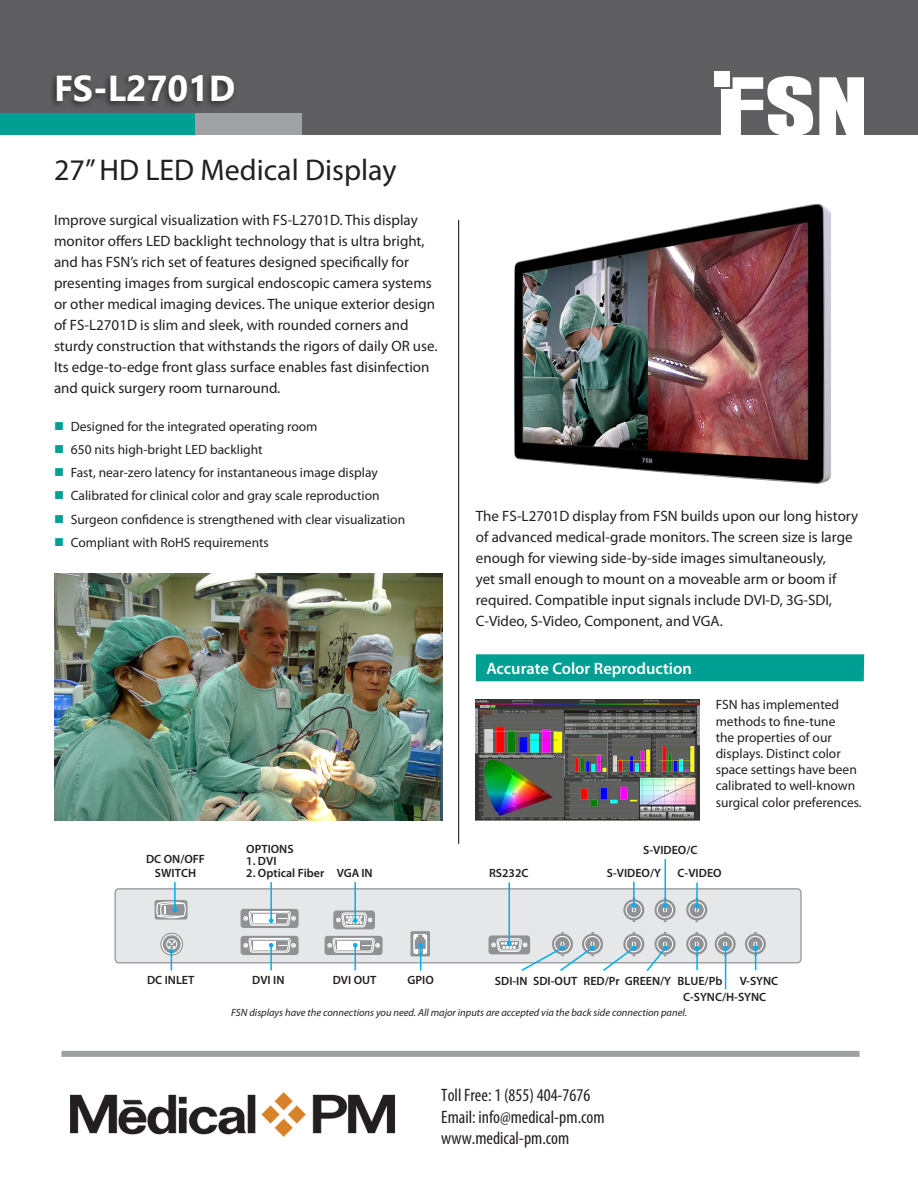
<style>
.page{position:relative;width:918px;height:1188px;background:#fff}
.page>*{position:absolute;margin:0;border:0;box-sizing:border-box;transform-origin:0 0}
.t1{font:700 36px "Ebrima";color:#fff}
.t2{font:30px "Myriad Pro";color:#231f20}
.t3{font:condensed 18px/21.6px "Myriad Pro";color:#231f20}
.t4{font:600 16.5px "Myriad Pro";color:#fff}
.t5{font:15px/21px "Myriad Pro";color:#231f20}
.t6{font:13.5px/16.2px "Myriad Pro";color:#231f20}
.t7{font:600 12px/16.6px "Myriad Pro";color:#231f20}
.t8{font:italic 10.5px "Myriad Pro";color:#231f20}
.s1{color:#009f94}
</style>
<div class="page">
<div style="left:476px;top:654px;width:388px;height:27px;background:#009f94"></div>
<hr style="left:458px;top:220px;width:1px;height:624px;background:#231f20">
<img style="left:54px;top:574px;width:388px;height:247px">
<svg style="left:62px;top:1050px;width:798px;height:7px;background:#adaeb1"></svg>
<div style="left:0;top:0;width:918px;height:135px;background:#5f5f62"></div>
<div style="left:49px;top:72px;width:189px;height:38px;background:#231f20;opacity:.75"></div>
<svg style="left:819px;top:77px;width:45px;height:58px;background:#ebebec"></svg>
<svg style="left:721px;top:76px;width:92px;height:59px"></svg>
<div style="left:715px;top:71px;width:15px;height:15px;background:#fff"></div>
<div style="left:0;top:114px;width:195px;height:21px;background:#009f94"></div>
<div style="left:195px;top:114px;width:106px;height:21px;background:#a0a1a5"></div>
<img style="left:475px;top:699px;width:225px;height:122px">
<div style="left:115px;top:889px;width:686px;height:74px;background:#e6e7e9;border-radius:4px"></div>
<div style="left:115px;top:888px;width:687px;height:75px;border:1px solid #919295;border-radius:4px"></div>
<div style="left:489px;top:935px;width:41px;height:19px;background:#919295;border-radius:3px"></div>
<svg style="left:582px;top:934px;width:21px;height:21px"></svg>
<svg style="left:585px;top:936px;width:15px;height:16px"></svg>
<div style="left:584px;top:936px;width:17px;height:16px;border:1px solid #fff;border-radius:50%"></div>
<svg style="left:623px;top:934px;width:21px;height:21px"></svg>
<div style="left:626px;top:936px;width:15px;height:16px;background:#919295;border-radius:50%"></div>
<div style="left:626px;top:936px;width:16px;height:16px;border:1px solid #fff;border-radius:50%"></div>
<svg style="left:623px;top:899px;width:21px;height:21px"></svg>
<div style="left:626px;top:902px;width:15px;height:16px;background:#919295;border-radius:50%"></div>
<div style="left:626px;top:902px;width:16px;height:16px;border:1px solid #fff;border-radius:50%"></div>
<svg style="left:655px;top:934px;width:21px;height:21px"></svg>
<div style="left:657px;top:936px;width:16px;height:16px;background:#919295;border-radius:50%"></div>
<div style="left:657px;top:936px;width:16px;height:16px;border:1px solid #fff;border-radius:50%"></div>
<svg style="left:655px;top:899px;width:21px;height:21px"></svg>
<div style="left:657px;top:902px;width:16px;height:16px;background:#919295;border-radius:50%"></div>
<div style="left:657px;top:902px;width:16px;height:16px;border:1px solid #fff;border-radius:50%"></div>
<svg style="left:686px;top:934px;width:21px;height:21px"></svg>
<svg style="left:689px;top:936px;width:15px;height:16px"></svg>
<div style="left:688px;top:936px;width:17px;height:16px;border:1px solid #fff;border-radius:50%"></div>
<svg style="left:686px;top:899px;width:21px;height:21px"></svg>
<svg style="left:689px;top:902px;width:15px;height:16px"></svg>
<div style="left:688px;top:902px;width:17px;height:16px;border:1px solid #fff;border-radius:50%"></div>
<svg style="left:715px;top:934px;width:21px;height:21px"></svg>
<div style="left:717px;top:936px;width:16px;height:16px;background:#919295;border-radius:50%"></div>
<div style="left:717px;top:936px;width:16px;height:16px;border:1px solid #fff;border-radius:50%"></div>
<svg style="left:745px;top:934px;width:21px;height:21px"></svg>
<svg style="left:748px;top:936px;width:15px;height:16px"></svg>
<div style="left:747px;top:936px;width:17px;height:16px;border:1px solid #fff;border-radius:50%"></div>
<svg style="left:162px;top:935px;width:19px;height:19px"></svg>
<div style="left:162px;top:934px;width:20px;height:20px;border:1px solid #fff;border-radius:50%"></div>
<div style="left:166px;top:939px;width:11px;height:10px;border:1px solid #fff;border-radius:50%"></div>
<div style="left:241px;top:936px;width:58px;height:19px;background:#919295;border-radius:3px"></div>
<div style="left:325px;top:936px;width:58px;height:19px;background:#919295;border-radius:3px"></div>
<div style="left:241px;top:909px;width:58px;height:19px;background:#919295;border-radius:3px"></div>
<div style="left:160px;top:933px;width:23px;height:23px;border:1px solid #919295;border-radius:50%"></div>
<div style="left:410px;top:931px;width:20px;height:25px;background:linear-gradient(to right,#919295,#919295)"></div>
<svg style="left:601px;top:941px;width:36px;height:30px"></svg>
<svg style="left:631px;top:898px;width:6px;height:15px"></svg>
<svg style="left:645px;top:941px;width:23px;height:30px"></svg>
<svg style="left:662px;top:897px;width:6px;height:16px"></svg>
<hr style="left:696px;top:948px;width:2px;height:22px;background:#00aeef">
<svg style="left:694px;top:941px;width:6px;height:16px"></svg>
<svg style="left:694px;top:898px;width:6px;height:15px"></svg>
<svg style="left:722px;top:941px;width:6px;height:16px"></svg>
<hr style="left:725px;top:948px;width:1px;height:41px;background:#00aeef">
<svg style="left:753px;top:941px;width:5px;height:29px"></svg>
<hr style="left:633px;top:882px;width:2px;height:24px;background:#00aeef">
<hr style="left:665px;top:859px;width:1px;height:48px;background:#00aeef">
<hr style="left:696px;top:883px;width:2px;height:23px;background:#00aeef">
<hr style="left:354px;top:882px;width:2px;height:39px;background:#00aeef">
<hr style="left:508px;top:882px;width:2px;height:62px;background:#00aeef">
<hr style="left:270px;top:882px;width:2px;height:39px;background:#00aeef">
<hr style="left:174px;top:882px;width:2px;height:28px;background:#00aeef">
<svg style="left:155px;top:900px;width:33px;height:20px"></svg>
<svg style="left:169px;top:941px;width:6px;height:29px"></svg>
<hr style="left:270px;top:945px;width:2px;height:25px;background:#00aeef">
<svg style="left:243px;top:898px;width:53px;height:69px"></svg>
<svg style="left:327px;top:902px;width:53px;height:68px"></svg>
<svg style="left:413px;top:934px;width:14px;height:36px"></svg>
<svg style="left:491px;top:930px;width:104px;height:41px"></svg>
<img style="left:514px;top:203px;width:317px;height:281px">
<img style="left:70px;top:1092px;width:325px;height:45px">
<p class="t1" style="left:54px;top:62px;width:183px">FS-L2701D</p>
<p class="t2" style="left:54px;top:151px;width:344px">27” HD LED Medical Display</p>
<p class="t5" style="left:54px;top:209px;width:385px">Improve surgical visualization with FS-L2701D. This display monitor offers LED backlight technology that is ultra bright, and has FSN’s rich set of features designed specifically for presenting images from surgical endoscopic camera systems or other medical imaging devices. The unique exterior design of FS-L2701D is slim and sleek, with rounded corners and sturdy construction that withstands the rigors of daily OR use.<br>Its edge-to-edge front glass surface enables fast disinfection and quick surgery room turnaround.</p>
<p class="t6" style="left:54px;top:418px;width:265px"><span class="s1">■</span> Designed for the integrated operating room</p>
<p class="t6" style="left:54px;top:441px;width:210px"><span class="s1">■</span> 650 nits high-bright LED backlight</p>
<p class="t6" style="left:54px;top:464px;width:325px"><span class="s1">■</span> Fast, near-zero latency for instantaneous image display</p>
<p class="t6" style="left:54px;top:488px;width:327px"><span class="s1">■</span> Calibrated for clinical color and gray scale reproduction</p>
<p class="t6" style="left:54px;top:511px;width:353px"><span class="s1">■</span> Surgeon confidence is strengthened with clear visualization</p>
<p class="t6" style="left:54px;top:534px;width:217px"><span class="s1">■</span> Compliant with RoHS requirements</p>
<p class="t5" style="left:476px;top:505px;width:384px">The FS-L2701D display from FSN builds upon our long history of advanced medical-grade monitors. The screen size is large enough for viewing side-by-side images simultaneously,<br>yet small enough to mount on a moveable arm or boom if required. Compatible input signals include DVI-D, 3G‐SDI, C-Video, S-Video, Component, and VGA.</p>
<p class="t4" style="left:486px;top:658px;width:207px">Accurate Color Reproduction</p>
<p class="t6" style="left:716px;top:697px;width:148px">FSN has implemented methods to fine-tune<br>the properties of our displays. Distinct color space settings have been calibrated to well-known surgical color preferences.</p>
<p class="t7" style="left:146px;top:851px;width:61px;line-height:14.4px;text-align:center">DC ON/OFF<br>SWITCH</p>
<p class="t7" style="left:246px;top:840px;width:49px">OPTIONS</p>
<p class="t7" style="left:246px;top:852px;width:32px">1. DVI</p>
<p class="t7" style="left:246px;top:864px;width:128px">2. Optical Fiber VGA IN</p>
<p class="t7" style="left:489px;top:864px;width:41px">RS232C</p>
<p class="t7" style="left:678px;top:838px;width:46px;line-height:23.2px;text-indent:-34px">S-VIDEO/C<br>C-VIDEO</p>
<p class="t7" style="left:607px;top:864px;width:56px">S-VIDEO/Y</p>
<p class="t7" style="left:333px;top:972px;width:45px">DVI OUT</p>
<p class="t7" style="left:408px;top:972px;width:28px">GPIO</p>
<p class="t7" style="left:147px;top:972px;width:49px">DC INLET</p>
<p class="t7" style="left:683px;top:972px;width:85px;text-indent:-188px">SDI-IN SDI-OUT RED/Pr GREEN/Y BLUE/Pb<br>C-SYNC/H-SYNC</p>
<p class="t7" style="left:252px;top:972px;width:34px">DVI IN</p>
<p class="t7" style="left:740px;top:972px;width:40px">V-SYNC</p>
<p class="t8" style="left:231px;top:1006px;width:457px">FSN displays have the connections you need. All major inputs are accepted via the back side connection panel.</p>
<p class="t3" style="left:441px;top:1084px;width:165px">Toll Free: 1 (855) 404-7676<br>Email: info@medical-pm.com www.medical-pm.com</p>
</div>
